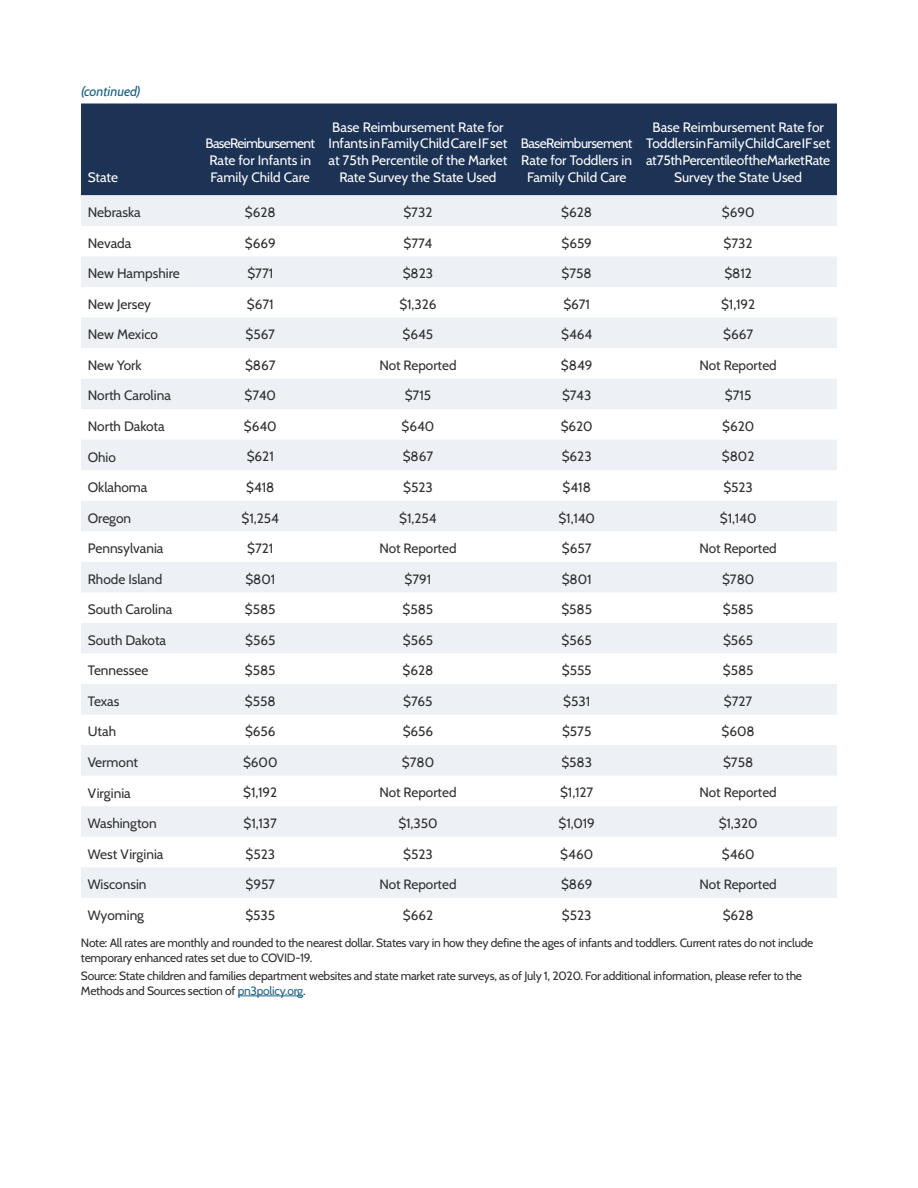
<style>
.page{position:relative;width:918px;height:1188px;background:#fff}
.page>*{position:absolute;margin:0;border:0;box-sizing:border-box;transform-origin:0 0}
.BODY_text{font:13.65px/16.6px "Cabin";letter-spacing:-.005em;color:#fff;text-align:center}
.TBL_body_state{font:13.65px "Cabin";color:#312f30}
.TBL_body_state-2{font:13.5px "Cabin";color:#312f30}
.TBL_H1{font:italic 13.5px "Cabin";color:#135e85}
.TBL_notes_source{font:12px/15px "Cabin";letter-spacing:-.02em;color:#312f30}
.s1{color:#1e6389}
</style>
<div class="page">
<div style="left:81px;top:104px;width:756px;height:91px;background:#1d3355"></div>
<svg style="left:81px;top:195px;width:756px;height:703px;fill:#edf1f5"></svg>
<hr style="left:238px;top:996px;width:65px;height:1px;background:#1e6389">
<p class="TBL_H1" style="left:81px;top:81px;width:61px">(continued)</p>
<p class="BODY_text" style="left:88px;top:168px;width:32px">State</p>
<p class="BODY_text" style="left:206px;top:134px;width:111px;text-align:left">Base Reimbursement<br>Rate for Infants in<br>Family Child Care</p>
<p class="BODY_text" style="left:329px;top:118px;width:180px">Base Reimbursement Rate for<br>Infants in Family Child Care IF set at 75th Percentile of the Market<br>Rate Survey the State Used</p>
<p class="BODY_text" style="left:521px;top:134px;width:113px">Base Reimbursement<br>Rate for Toddlers in<br>Family Child Care</p>
<p class="BODY_text" style="left:646px;top:118px;width:186px">Base Reimbursement Rate for<br>Toddlers in Family Child Care IF set at 75th Percentile of the Market Rate<br>Survey the State Used</p>
<p class="TBL_body_state" style="left:88px;top:202px;width:54px">Nebraska</p>
<p class="TBL_body_state-2" style="left:245px;top:202px;width:32px">$628</p>
<p class="TBL_body_state-2" style="left:403px;top:202px;width:31px">$732</p>
<p class="TBL_body_state-2" style="left:561px;top:202px;width:32px">$628</p>
<p class="TBL_body_state-2" style="left:722px;top:202px;width:34px">$690</p>
<p class="TBL_body_state" style="left:88px;top:232px;width:45px">Nevada</p>
<p class="TBL_body_state-2" style="left:245px;top:232px;width:32px">$669</p>
<p class="TBL_body_state-2" style="left:404px;top:232px;width:30px">$774</p>
<p class="TBL_body_state-2" style="left:561px;top:232px;width:32px">$659</p>
<p class="TBL_body_state-2" style="left:724px;top:232px;width:31px">$732</p>
<p class="TBL_body_state" style="left:88px;top:263px;width:93px">New Hampshire</p>
<p class="TBL_body_state-2" style="left:247px;top:263px;width:27px">$771</p>
<p class="TBL_body_state-2" style="left:403px;top:263px;width:32px">$823</p>
<p class="TBL_body_state-2" style="left:562px;top:263px;width:32px">$758</p>
<p class="TBL_body_state-2" style="left:724px;top:263px;width:29px">$812</p>
<p class="TBL_body_state" style="left:88px;top:293px;width:65px">New Jersey</p>
<p class="TBL_body_state-2" style="left:247px;top:293px;width:28px">$671</p>
<p class="TBL_body_state-2" style="left:399px;top:293px;width:39px">$1,326</p>
<p class="TBL_body_state-2" style="left:563px;top:293px;width:28px">$671</p>
<p class="TBL_body_state-2" style="left:721px;top:293px;width:36px">$1,192</p>
<p class="TBL_body_state" style="left:88px;top:324px;width:72px">New Mexico</p>
<p class="TBL_body_state-2" style="left:246px;top:324px;width:31px">$567</p>
<p class="TBL_body_state-2" style="left:403px;top:324px;width:32px">$645</p>
<p class="TBL_body_state-2" style="left:561px;top:324px;width:33px">$464</p>
<p class="TBL_body_state-2" style="left:723px;top:324px;width:31px">$667</p>
<p class="TBL_body_state" style="left:88px;top:354px;width:55px">New York</p>
<p class="TBL_body_state-2" style="left:245px;top:354px;width:32px">$867</p>
<p class="TBL_body_state-2" style="left:379px;top:354px;width:79px">Not Reported</p>
<p class="TBL_body_state-2" style="left:561px;top:354px;width:33px">$849</p>
<p class="TBL_body_state-2" style="left:700px;top:354px;width:79px">Not Reported</p>
<p class="TBL_body_state" style="left:88px;top:385px;width:85px">North Carolina</p>
<p class="TBL_body_state-2" style="left:245px;top:385px;width:33px">$740</p>
<p class="TBL_body_state-2" style="left:405px;top:385px;width:28px">$715</p>
<p class="TBL_body_state-2" style="left:562px;top:385px;width:31px">$743</p>
<p class="TBL_body_state-2" style="left:725px;top:385px;width:28px">$715</p>
<p class="TBL_body_state" style="left:88px;top:415px;width:78px">North Dakota</p>
<p class="TBL_body_state-2" style="left:244px;top:416px;width:34px">$640</p>
<p class="TBL_body_state-2" style="left:402px;top:416px;width:34px">$640</p>
<p class="TBL_body_state-2" style="left:561px;top:416px;width:34px">$620</p>
<p class="TBL_body_state-2" style="left:722px;top:416px;width:34px">$620</p>
<p class="TBL_body_state" style="left:88px;top:446px;width:30px">Ohio</p>
<p class="TBL_body_state-2" style="left:247px;top:446px;width:29px">$621</p>
<p class="TBL_body_state-2" style="left:403px;top:446px;width:32px">$867</p>
<p class="TBL_body_state-2" style="left:562px;top:446px;width:31px">$623</p>
<p class="TBL_body_state-2" style="left:722px;top:446px;width:34px">$802</p>
<p class="TBL_body_state" style="left:88px;top:477px;width:61px">Oklahoma</p>
<p class="TBL_body_state-2" style="left:246px;top:477px;width:30px">$418</p>
<p class="TBL_body_state-2" style="left:403px;top:477px;width:31px">$523</p>
<p class="TBL_body_state-2" style="left:563px;top:477px;width:30px">$418</p>
<p class="TBL_body_state-2" style="left:723px;top:477px;width:31px">$523</p>
<p class="TBL_body_state" style="left:88px;top:507px;width:45px">Oregon</p>
<p class="TBL_body_state-2" style="left:242px;top:507px;width:39px">$1,254</p>
<p class="TBL_body_state-2" style="left:399px;top:507px;width:39px">$1,254</p>
<p class="TBL_body_state-2" style="left:558px;top:507px;width:38px">$1,140</p>
<p class="TBL_body_state-2" style="left:720px;top:507px;width:38px">$1,140</p>
<p class="TBL_body_state" style="left:88px;top:538px;width:77px">Pennsylvania</p>
<p class="TBL_body_state-2" style="left:247px;top:538px;width:28px">$721</p>
<p class="TBL_body_state-2" style="left:379px;top:538px;width:79px">Not Reported</p>
<p class="TBL_body_state-2" style="left:562px;top:538px;width:31px">$657</p>
<p class="TBL_body_state-2" style="left:700px;top:538px;width:79px">Not Reported</p>
<p class="TBL_body_state" style="left:88px;top:568px;width:76px">Rhode Island</p>
<p class="TBL_body_state-2" style="left:245px;top:568px;width:31px">$801</p>
<p class="TBL_body_state-2" style="left:405px;top:568px;width:28px">$791</p>
<p class="TBL_body_state-2" style="left:562px;top:568px;width:31px">$801</p>
<p class="TBL_body_state-2" style="left:722px;top:568px;width:34px">$780</p>
<p class="TBL_body_state" style="left:88px;top:599px;width:86px">South Carolina</p>
<p class="TBL_body_state-2" style="left:245px;top:599px;width:32px">$585</p>
<p class="TBL_body_state-2" style="left:403px;top:599px;width:32px">$585</p>
<p class="TBL_body_state-2" style="left:561px;top:599px;width:32px">$585</p>
<p class="TBL_body_state-2" style="left:723px;top:599px;width:32px">$585</p>
<p class="TBL_body_state" style="left:88px;top:629px;width:80px">South Dakota</p>
<p class="TBL_body_state-2" style="left:245px;top:629px;width:32px">$565</p>
<p class="TBL_body_state-2" style="left:403px;top:629px;width:32px">$565</p>
<p class="TBL_body_state-2" style="left:562px;top:629px;width:32px">$565</p>
<p class="TBL_body_state-2" style="left:723px;top:629px;width:32px">$565</p>
<p class="TBL_body_state" style="left:88px;top:660px;width:62px">Tennessee</p>
<p class="TBL_body_state-2" style="left:245px;top:660px;width:32px">$585</p>
<p class="TBL_body_state-2" style="left:403px;top:660px;width:32px">$628</p>
<p class="TBL_body_state-2" style="left:562px;top:660px;width:31px">$555</p>
<p class="TBL_body_state-2" style="left:723px;top:660px;width:32px">$585</p>
<p class="TBL_body_state" style="left:88px;top:690px;width:33px">Texas</p>
<p class="TBL_body_state-2" style="left:245px;top:690px;width:32px">$558</p>
<p class="TBL_body_state-2" style="left:403px;top:690px;width:31px">$765</p>
<p class="TBL_body_state-2" style="left:563px;top:690px;width:28px">$531</p>
<p class="TBL_body_state-2" style="left:724px;top:690px;width:30px">$727</p>
<p class="TBL_body_state" style="left:88px;top:721px;width:30px">Utah</p>
<p class="TBL_body_state-2" style="left:245px;top:721px;width:32px">$656</p>
<p class="TBL_body_state-2" style="left:403px;top:721px;width:32px">$656</p>
<p class="TBL_body_state-2" style="left:562px;top:721px;width:31px">$575</p>
<p class="TBL_body_state-2" style="left:722px;top:721px;width:35px">$608</p>
<p class="TBL_body_state" style="left:88px;top:751px;width:52px">Vermont</p>
<p class="TBL_body_state-2" style="left:243px;top:752px;width:36px">$600</p>
<p class="TBL_body_state-2" style="left:402px;top:752px;width:34px">$780</p>
<p class="TBL_body_state-2" style="left:561px;top:752px;width:32px">$583</p>
<p class="TBL_body_state-2" style="left:723px;top:752px;width:32px">$758</p>
<p class="TBL_body_state" style="left:88px;top:782px;width:45px">Virginia</p>
<p class="TBL_body_state-2" style="left:243px;top:782px;width:36px">$1,192</p>
<p class="TBL_body_state-2" style="left:379px;top:782px;width:79px">Not Reported</p>
<p class="TBL_body_state-2" style="left:560px;top:782px;width:35px">$1,127</p>
<p class="TBL_body_state-2" style="left:700px;top:782px;width:79px">Not Reported</p>
<p class="TBL_body_state" style="left:88px;top:813px;width:70px">Washington</p>
<p class="TBL_body_state-2" style="left:244px;top:813px;width:35px">$1,137</p>
<p class="TBL_body_state-2" style="left:398px;top:813px;width:41px">$1,350</p>
<p class="TBL_body_state-2" style="left:558px;top:813px;width:38px">$1,019</p>
<p class="TBL_body_state-2" style="left:719px;top:813px;width:41px">$1,320</p>
<p class="TBL_body_state" style="left:88px;top:843px;width:77px">West Virginia</p>
<p class="TBL_body_state-2" style="left:245px;top:843px;width:31px">$523</p>
<p class="TBL_body_state-2" style="left:403px;top:843px;width:31px">$523</p>
<p class="TBL_body_state-2" style="left:560px;top:843px;width:34px">$460</p>
<p class="TBL_body_state-2" style="left:722px;top:843px;width:34px">$460</p>
<p class="TBL_body_state" style="left:88px;top:874px;width:60px">Wisconsin</p>
<p class="TBL_body_state-2" style="left:245px;top:874px;width:31px">$957</p>
<p class="TBL_body_state-2" style="left:379px;top:874px;width:79px">Not Reported</p>
<p class="TBL_body_state-2" style="left:561px;top:874px;width:33px">$869</p>
<p class="TBL_body_state-2" style="left:700px;top:874px;width:79px">Not Reported</p>
<p class="TBL_body_state" style="left:88px;top:904px;width:58px">Wyoming</p>
<p class="TBL_body_state-2" style="left:245px;top:904px;width:31px">$535</p>
<p class="TBL_body_state-2" style="left:403px;top:904px;width:32px">$662</p>
<p class="TBL_body_state-2" style="left:562px;top:904px;width:31px">$523</p>
<p class="TBL_body_state-2" style="left:723px;top:904px;width:32px">$628</p>
<p class="TBL_notes_source" style="left:81px;top:934px;width:734px">Note: All rates are monthly and rounded to the nearest dollar. States vary in how they define the ages of infants and toddlers. Current rates do not include temporary enhanced rates set due to COVID-19.</p>
<p class="TBL_notes_source" style="left:81px;top:968px;width:723px">Source: State children and families department websites and state market rate surveys, as of July 1, 2020. For additional information, please refer to the<br>Methods and Sources section of <span class="s1">pn3policy.org</span>.</p>
</div>
